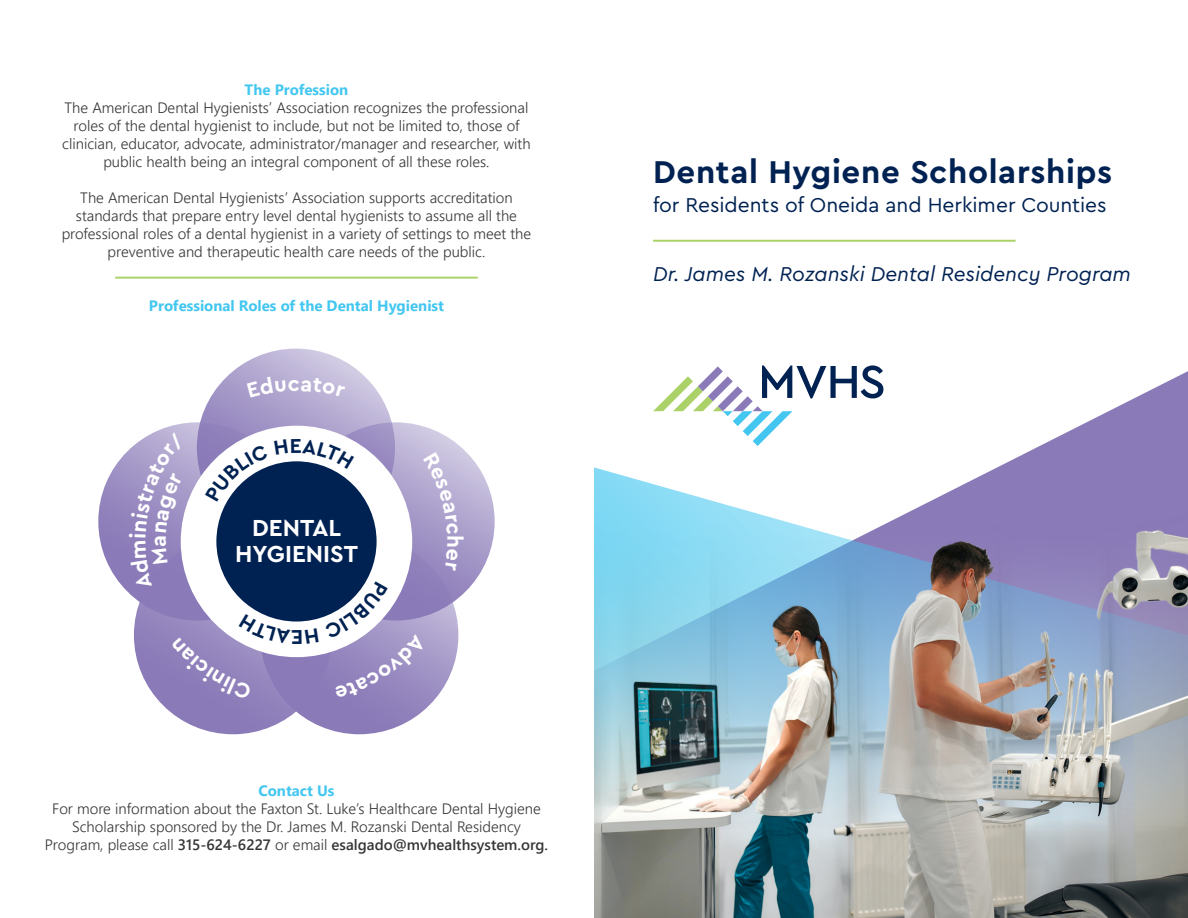
<style>
.page{position:relative;width:1188px;height:918px;background:#fff}
.page>*{position:absolute;margin:0;border:0;box-sizing:border-box;transform-origin:0 0}
.t1{font:700 33px "Cera Pro";letter-spacing:.02em;color:#002252}
.t2{font:700 24.3px "Cera Pro";color:#fff}
.t3{font:italic 21px "Cera Pro";color:#002252}
.t4{font:21px "Cera Pro";letter-spacing:-.005em;color:#002252}
.t5{font:300 15px/18px "Segoe UI";color:#363536;text-align:center}
.t6{font:600 15px "Segoe UI";color:#363536}
.t7{font:700 15px "Segoe UI";color:#43c7f0}
.s1{font-weight:300}
</style>
<div class="page">
<svg style="left:883px;top:371px;width:305px;height:96px"></svg>
<svg style="left:594px;top:467px;width:594px;height:16px"></svg>
<img style="left:594px;top:483px;width:594px;height:435px">
<svg style="left:197px;top:349px;width:198px;height:198px;background:#b7add3"></svg>
<svg style="left:296px;top:422px;width:199px;height:199px;background:#b5abd2"></svg>
<div style="left:260px;top:536px;width:198px;height:198px;background:#8a7ab8;border-radius:50%"></div>
<div style="left:134px;top:536px;width:198px;height:198px;background:#8a7ab8;border-radius:50%"></div>
<svg style="left:98px;top:422px;width:198px;height:199px;background:#988ac0"></svg>
<hr style="left:653px;top:240px;width:363px;height:2px;background:#abd268">
<svg style="left:653px;top:365px;width:230px;height:81px"></svg>
<hr style="left:115px;top:277px;width:363px;height:2px;background:#abd268">
<svg style="left:247px;top:376px;width:98px;height:22px;background:#b7aed3"></svg>
<svg style="left:129px;top:433px;width:335px;height:267px"></svg>
<p class="t7" style="left:245px;top:75px;width:105px">The Profession</p>
<p class="t5" style="left:65px;top:97px;width:465px">The American Dental Hygienists’ Association recognizes the professional</p>
<p class="t5" style="left:74px;top:115px;width:447px">roles of the dental hygienist to include, but not be limited to, those of</p>
<p class="t5" style="left:62px;top:133px;width:470px">clinician, educator, advocate, administrator/manager and researcher, with</p>
<p class="t5" style="left:103px;top:151px;width:388px">public health being an integral component of all these roles.</p>
<p class="t5" style="left:62px;top:187px;width:471px">The American Dental Hygienists’ Association supports accreditation standards that prepare entry level dental hygienists to assume all the professional roles of a dental hygienist in a variety of settings to meet the preventive and therapeutic health care needs of the public.</p>
<p class="t7" style="left:149px;top:291px;width:297px">Professional Roles of the Dental Hygienist</p>
<p class="t2" style="left:252px;top:511px;width:91px">DENTAL</p>
<p class="t2" style="left:235px;top:537px;width:124px">HYGIENIST</p>
<p class="t7" style="left:258px;top:777px;width:78px">Contact Us</p>
<p class="t5" style="left:52px;top:798px;width:490px">For more information about the Faxton St. Luke’s Healthcare Dental Hygiene<br>Scholarship sponsored by the Dr. James M. Rozanski Dental Residency</p>
<p class="t6" style="left:45px;top:831px;width:505px"><span class="s1">Program, please call</span> 315-624-6227 <span class="s1">or email</span> esalgado@mvhealthsystem.org.</p>
<p class="t1" style="left:653px;top:150px;width:461px">Dental Hygiene Scholarships</p>
<p class="t4" style="left:653px;top:191px;width:455px">for Residents of Oneida and Herkimer Counties</p>
<p class="t3" style="left:653px;top:260px;width:479px">Dr. James M. Rozanski Dental Residency Program</p>
</div>
